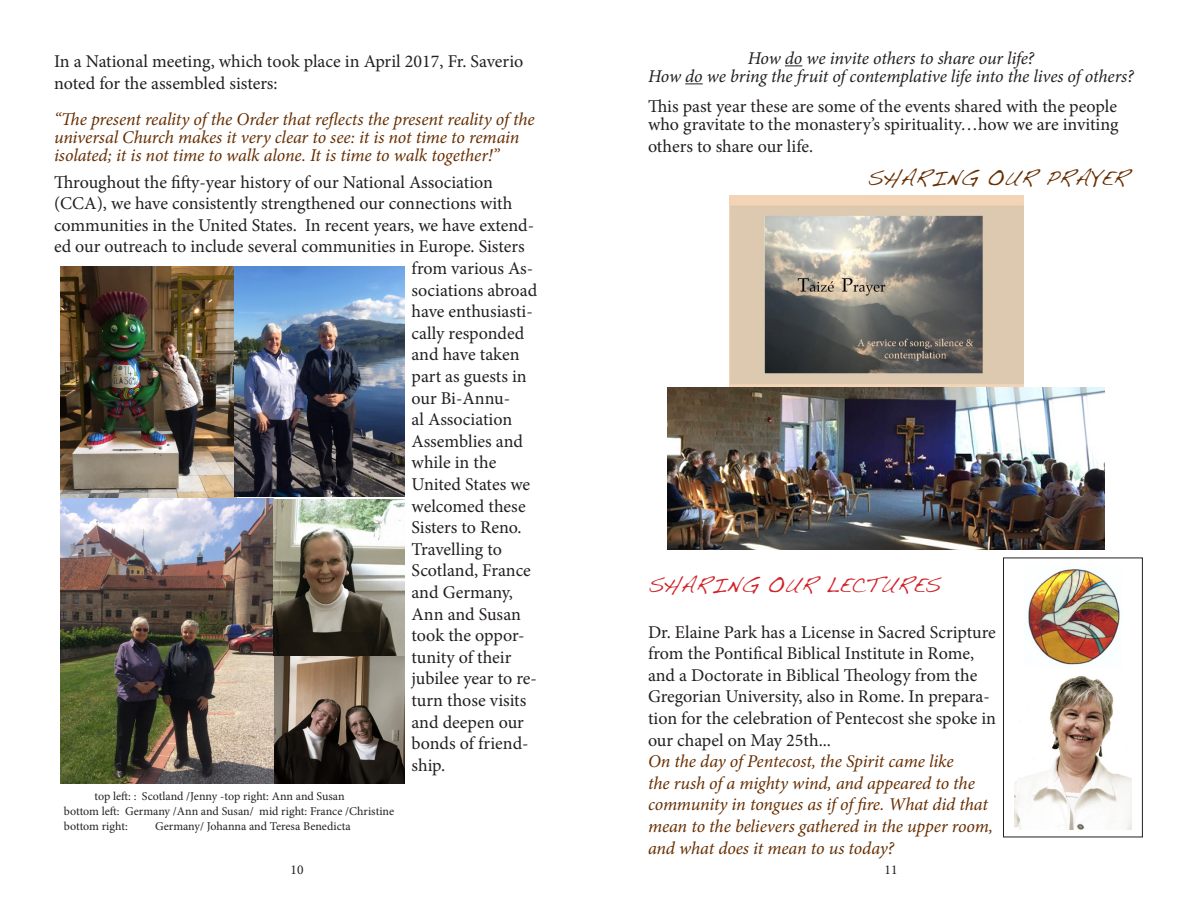
<style>
.page{position:relative;width:1188px;height:918px;background:#fff}
.page>*{position:absolute;margin:0;border:0;box-sizing:border-box;transform-origin:0 0}
.t1{font:21px "Handwriting Dakota";color:#d1232a}
.t2{font:21px "Handwriting Dakota";color:#672e00}
.t3{font:18px/21.6px "Minion Pro";letter-spacing:-.005em;color:#231f20}
.t4{font:italic 18px/21.6px "Minion Pro";letter-spacing:-.01em;color:#672e00}
.t5{font:italic 18px "Minion Pro";letter-spacing:-.01em;color:#231f20}
.t6{font:13.5px "Minion Pro";color:#231f20}
.t7{font:12px/14.4px "Minion Pro";letter-spacing:-.005em;color:#231f20}
</style>
<div class="page">
<svg style="left:785px;top:65px;width:17px;height:1px"></svg>
<svg style="left:685px;top:83px;width:18px;height:1px"></svg>
<img style="left:60px;top:266px;width:177px;height:232px">
<img style="left:273px;top:655px;width:132px;height:129px">
<img style="left:60px;top:499px;width:213px;height:285px">
<img style="left:234px;top:266px;width:171px;height:231px">
<img style="left:668px;top:388px;width:437px;height:162px">
<img style="left:730px;top:195px;width:294px;height:192px">
<img style="left:1014px;top:675px;width:118px;height:154px">
<img style="left:1028px;top:569px;width:92px;height:96px">
<div style="left:1003px;top:558px;width:140px;height:279px;border:1px solid #231f20"></div>
<img style="left:273px;top:499px;width:132px;height:156px">
<p class="t3" style="left:54px;top:51px;width:471px">In a National meeting, which took place in April 2017, Fr. Saverio noted for the assembled sisters:</p>
<p class="t4" style="left:54px;top:110px;width:482px;line-height:18px">“The present reality of the Order that reflects the present reality of the universal Church makes it very clear to see: it is not time to remain isolated; it is not time to walk alone. It is time to walk together!”</p>
<p class="t3" style="left:54px;top:171px;width:441px">Throughout the fifty-year history of our National Association</p>
<p class="t3" style="left:54px;top:193px;width:460px">(CCA), we have consistently strengthened our connections with</p>
<p class="t3" style="left:54px;top:214px;width:482px">communities in the United States. In recent years, we have extend-</p>
<p class="t3" style="left:54px;top:236px;width:472px">ed our outreach to include several communities in Europe. Sisters</p>
<p class="t3" style="left:412px;top:258px;width:123px">from various As-</p>
<p class="t3" style="left:412px;top:279px;width:127px">sociations abroad</p>
<p class="t3" style="left:412px;top:301px;width:123px">have enthusiasti-</p>
<p class="t3" style="left:412px;top:322px;width:114px">cally responded</p>
<p class="t3" style="left:412px;top:344px;width:110px">and have taken</p>
<p class="t3" style="left:412px;top:366px;width:117px">part as guests in</p>
<p class="t3" style="left:412px;top:387px;width:100px">our Bi-Annu-</p>
<p class="t3" style="left:412px;top:409px;width:102px">al Association</p>
<p class="t3" style="left:412px;top:430px;width:113px">Assemblies and</p>
<p class="t3" style="left:412px;top:452px;width:86px">while in the</p>
<p class="t3" style="left:412px;top:474px;width:120px">United States we</p>
<p class="t3" style="left:412px;top:495px;width:116px">welcomed these</p>
<p class="t3" style="left:412px;top:517px;width:112px">Sisters to Reno.</p>
<p class="t3" style="left:412px;top:538px;width:92px">Travelling to</p>
<p class="t3" style="left:412px;top:560px;width:121px">Scotland, France</p>
<p class="t3" style="left:412px;top:582px;width:103px">and Germany,</p>
<p class="t3" style="left:412px;top:603px;width:127px">Ann and Susan took the oppor&shy;tunity of their jubilee year to re&shy;turn those visits and deepen our bonds of friend&shy;ship.</p>
<p class="t7" style="left:94px;top:789px;width:252px">top left: : Scotland /Jenny -top right: Ann and Susan</p>
<p class="t7" style="left:64px;top:804px;width:332px">bottom left: Germany /Ann and Susan/ mid right: France /Christine bottom right:</p>
<p class="t7" style="left:155px;top:819px;width:197px">Germany/ Johanna and Teresa Benedicta</p>
<p class="t5" style="left:748px;top:46px;width:288px">How do we invite others to share our life?</p>
<p class="t5" style="left:648px;top:64px;width:487px">How do we bring the fruit of contemplative life into the lives of others?</p>
<p class="t3" style="left:648px;top:97px;width:472px;line-height:18px">This past year these are some of the events shared with the people who gravitate to the monastery’s spirituality…how we are inviting</p>
<p class="t3" style="left:648px;top:135px;width:167px">others to share our life.</p>
<p class="t2" style="left:868px;top:166px;width:263px">SHARING OUR PRAYER</p>
<p class="t1" style="left:648px;top:573px;width:294px">SHARING OUR LECTURES</p>
<p class="t3" style="left:648px;top:621px;width:350px">Dr. Elaine Park has a License in Sacred Scripture from the Pontifical Biblical Institute in Rome, and a Doctorate in Biblical Theology from the Gregorian University, also in Rome. In prepara&shy;tion for the celebration of Pentecost she spoke in our chapel on May 25th...</p>
<p class="t4" style="left:648px;top:751px;width:347px">On the day of Pentecost, the Spirit came like<br>the rush of a mighty wind, and appeared to the community in tongues as if of fire. What did that mean to the believers gathered in the upper room, and what does it mean to us today?</p>
<p class="t6" style="left:291px;top:860px;width:14px">10</p>
<p class="t6" style="left:885px;top:860px;width:14px">11</p>
</div>
